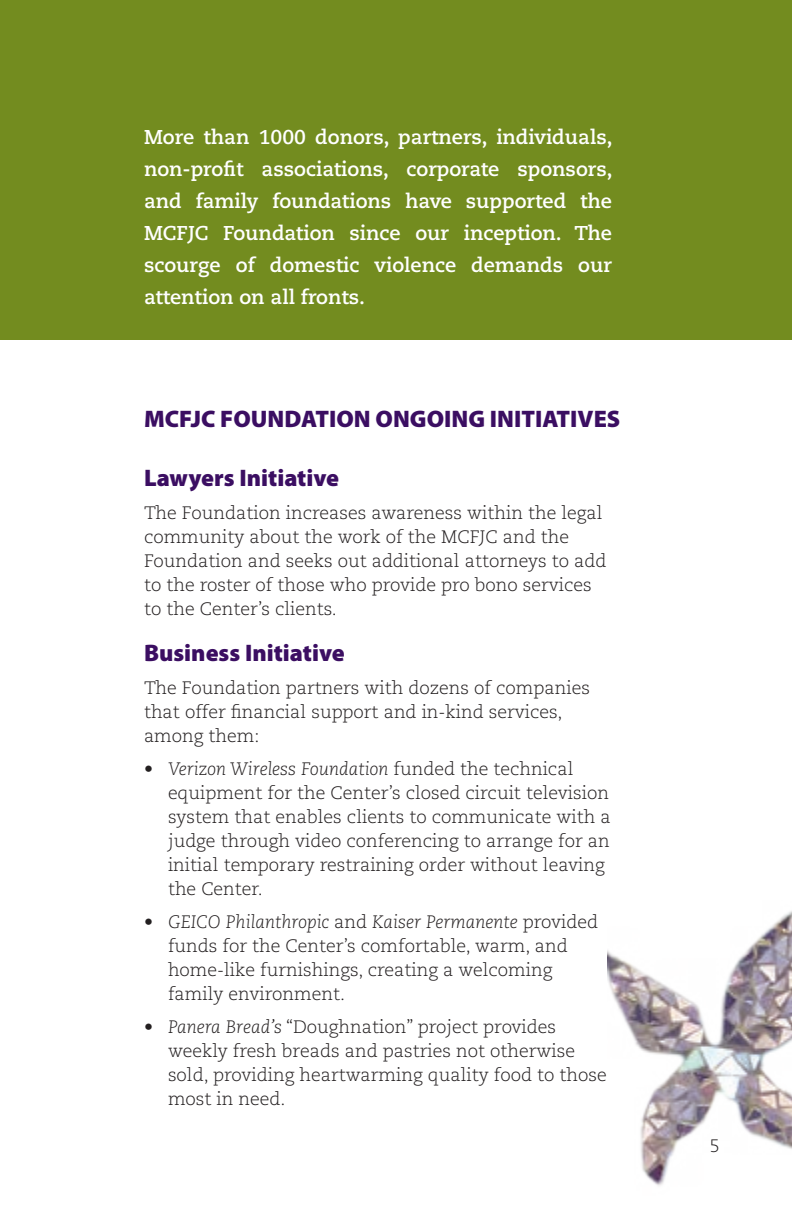
<style>
.page{position:relative;width:792px;height:1224px;background:#fff}
.page>*{position:absolute;margin:0;border:0;box-sizing:border-box;transform-origin:0 0}
.Subhead_1{font:900 24px "Myriad Pro";color:#3b0e62}
.PUllQuote{font:700 20px/32px "Caecilia";color:#fff;text-align:justify}
.bullets{font:300 18px/24px "Caecilia";color:#231f20}
.body_text{font:300 18px/24px "Caecilia";color:#231f20}
.s1{font-style:italic}
</style>
<div class="page">
<div style="left:0;top:0;width:792px;height:339px;background:#738c1f"></div>
<img style="left:607px;top:911px;width:185px;height:275px">
<p class="PUllQuote" style="left:144px;top:121px;width:470px">More than 1000 donors, partners, individuals, non-profit associations, corporate sponsors, and family foundations have supported the MCFJC Foundation since our inception. The scourge of domestic violence demands our attention on all fronts.</p>
<p class="Subhead_1" style="left:144px;top:405px;width:478px">MCFJC FOUNDATION ONGOING INITIATIVES</p>
<p class="Subhead_1" style="left:144px;top:464px;width:197px">Lawyers Initiative</p>
<p class="body_text" style="left:144px;top:501px;width:464px">The Foundation increases awareness within the legal community about the work of the MCFJC and the Foundation and seeks out additional attorneys to add to the roster of those who provide pro bono services to the Center’s clients.</p>
<p class="Subhead_1" style="left:144px;top:639px;width:202px">Business Initiative</p>
<p class="body_text" style="left:144px;top:676px;width:447px">The Foundation partners with dozens of companies that offer financial support and in-kind services, among them:</p>
<p class="bullets" style="left:168px;top:757px;width:444px;text-indent:-24px">• <span class="s1">Verizon Wireless Foundation</span> funded the technical equipment for the Center’s closed circuit television system that enables clients to communicate with a judge through video conferencing to arrange for an initial temporary restraining order without leaving the Center.</p>
<p class="bullets" style="left:168px;top:910px;width:432px;text-indent:-24px">• <span class="s1">GEICO Philanthropic</span> and <span class="s1">Kaiser Permanente</span> provided funds for the Center’s comfortable, warm, and home-like furnishings, creating a welcoming family environment.</p>
<p class="bullets" style="left:168px;top:1015px;width:440px;text-indent:-24px">• <span class="s1">Panera Bread’s</span> “Doughnation” project provides weekly fresh breads and pastries not otherwise sold, providing heartwarming quality food to those most in need.</p>
<p class="body_text" style="left:710px;top:1134px;width:12px">5</p>
</div>
